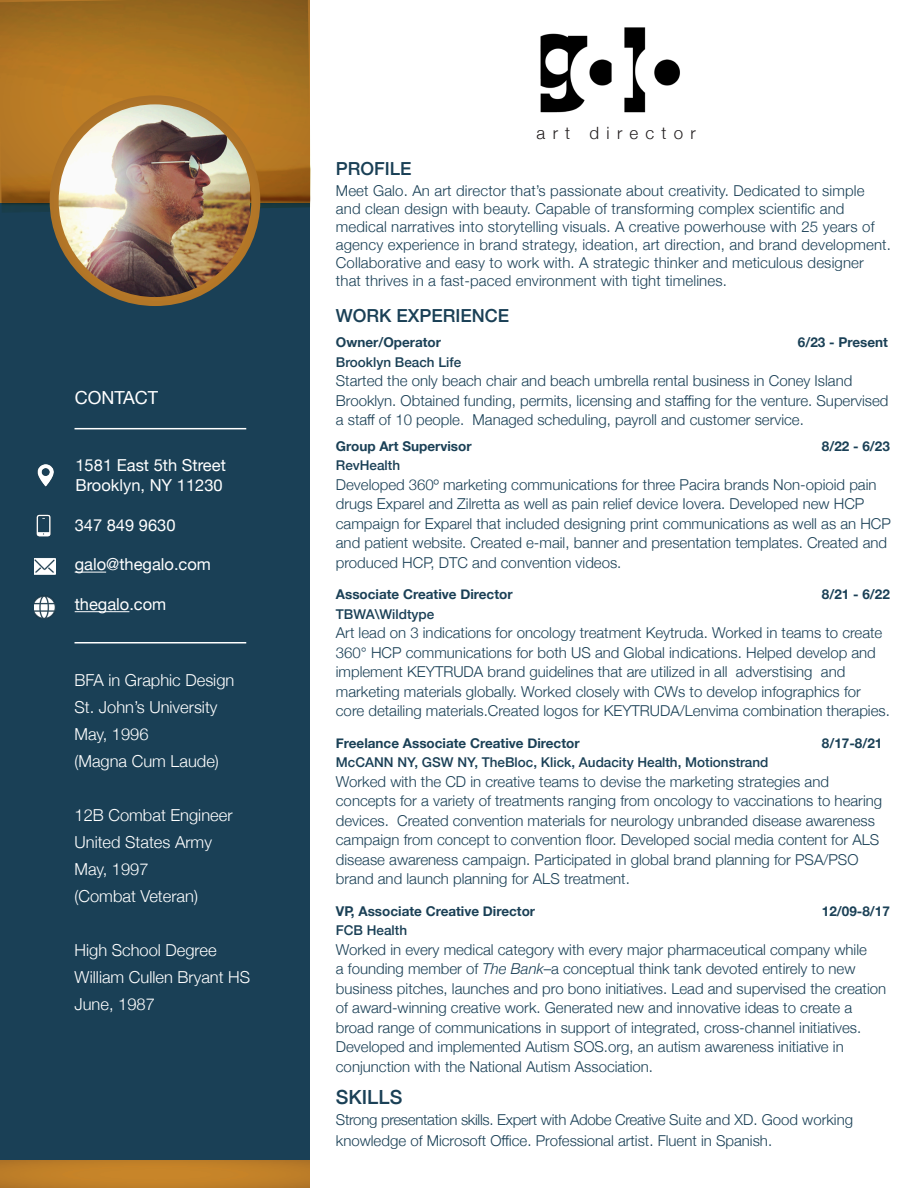
<style>
.page{position:relative;width:918px;height:1188px;background:#fff}
.page>*{position:absolute;margin:0;border:0;box-sizing:border-box;transform-origin:0 0}
.t1{font:500 19.5px "Helvetica Neue";color:#1a4056}
.t2{font:500 18px "Helvetica Neue";color:#1a4056}
.t3{font:18px "Helvetica Neue";color:#fff}
.t4{font:300 16.95px "Helvetica Neue";letter-spacing:.43em;color:#231f20}
.t5{font:300 16.5px/27px "Helvetica Neue";color:#fff}
.t6{font:16.5px "Helvetica Neue";color:#fff}
.t7{font:300 15px/19.5px "Helvetica Neue";color:#1a4056}
.t8{font:700 13.5px "Helvetica Neue";color:#1a4056}
.t9{font:500 13.5px "Helvetica Neue";color:#1a4056}
.s1{font-style:italic}
</style>
<div class="page">
<div style="left:0;top:1160px;width:310px;height:28px;background:#c18128"></div>
<div style="left:0;top:204px;width:310px;height:956px;background:#1a4056"></div>
<img style="left:0;top:0;width:311px;height:213px">
<img style="left:54px;top:100px;width:196px;height:202px">
<div style="left:50px;top:95px;width:210px;height:211px;border:9px solid #fff;border-radius:50%"></div>
<img style="left:540px;top:27px;width:140px;height:86px">
<hr style="left:75px;top:572px;width:31px;height:1px;background:#fff">
<hr style="left:75px;top:611px;width:54px;height:1px;background:#fff">
<hr style="left:75px;top:642px;width:171px;height:1px;background:#fff">
<hr style="left:75px;top:428px;width:171px;height:1px;background:#fff">
<img style="left:36px;top:464px;width:18px;height:73px">
<img style="left:34px;top:558px;width:22px;height:17px">
<img style="left:34px;top:595px;width:22px;height:23px">
<p class="t3" style="left:75px;top:384px;width:85px">CONTACT</p>
<p class="t6" style="left:75px;top:454px;width:152px">1581 East 5th Street</p>
<p class="t6" style="left:75px;top:473px;width:149px">Brooklyn, NY 11230</p>
<p class="t6" style="left:75px;top:513px;width:102px">347 849 9630</p>
<p class="t6" style="left:75px;top:553px;width:138px">galo@thegalo.com</p>
<p class="t6" style="left:75px;top:592px;width:93px">thegalo.com</p>
<p class="t5" style="left:75px;top:665px;width:161px">BFA in Graphic Design<br>St. John’s University<br>May, 1996<br>(Magna Cum Laude)</p>
<p class="t5" style="left:75px;top:800px;width:160px">12B Combat Engineer<br>United States Army<br>May, 1997<br>(Combat Veteran)</p>
<p class="t5" style="left:75px;top:935px;width:177px">High School Degree<br>William Cullen Bryant HS<br>June, 1987</p>
<p class="t4" style="left:537px;top:119px;width:161px">art director</p>
<p class="t2" style="left:336px;top:154px;width:77px">PROFILE</p>
<p class="t7" style="left:336px;top:180px;width:557px;line-height:18px">Meet Galo. An art director that’s passionate about creativity. Dedicated to simple and clean design with beauty. Capable of transforming complex scientific and medical narratives into storytelling visuals. A creative powerhouse with 25 years of agency experience in brand strategy, ideation, art direction, and brand development.<br>Collaborative and easy to work with. A strategic thinker and meticulous designer that thrives in a fast-paced environment with tight timelines.</p>
<p class="t2" style="left:336px;top:301px;width:175px">WORK EXPERIENCE</p>
<p class="t8" style="left:336px;top:332px;width:107px">Owner/Operator</p>
<p class="t8" style="left:798px;top:332px;width:92px">6/23 - Present</p>
<p class="t9" style="left:336px;top:351px;width:127px">Brooklyn Beach Life</p>
<p class="t7" style="left:336px;top:370px;width:554px">Started the only beach chair and beach umbrella rental business in Coney Island<br>Brooklyn. Obtained funding, permits, licensing and staffing for the venture. Supervised a staff of 10 people. Managed scheduling, payroll and customer service.</p>
<p class="t8" style="left:336px;top:435px;width:137px">Group Art Supervisor</p>
<p class="t8" style="left:822px;top:435px;width:70px">8/22 - 6/23</p>
<p class="t9" style="left:336px;top:455px;width:66px">RevHealth</p>
<p class="t7" style="left:336px;top:474px;width:557px">Developed 360º marketing communications for three Pacira brands Non-opioid pain drugs Exparel and Zilretta as well as pain relief device Iovera. Developed new HCP campaign for Exparel that included designing print communications as well as an HCP and patient website. Created e-mail, banner and presentation templates. Created and produced HCP, DTC and convention videos.</p>
<p class="t8" style="left:336px;top:584px;width:178px">Associate Creative Director</p>
<p class="t8" style="left:822px;top:584px;width:70px">8/21 - 6/22</p>
<p class="t9" style="left:336px;top:603px;width:100px">TBWA\Wildtype</p>
<p class="t7" style="left:336px;top:622px;width:556px">Art lead on 3 indications for oncology treatment Keytruda. Worked in teams to create 360° HCP communications for both US and Global indications. Helped develop and implement KEYTRUDA brand guidelines that are utilized in all adverstising and marketing materials globally. Worked closely with CWs to develop infographics for core detailing materials.Created logos for KEYTRUDA/Lenvima combination therapies.</p>
<p class="t8" style="left:336px;top:732px;width:245px">Freelance Associate Creative Director</p>
<p class="t8" style="left:822px;top:732px;width:62px">8/17-8/21</p>
<p class="t9" style="left:336px;top:752px;width:434px">McCANN NY, GSW NY, TheBloc, Klick, Audacity Health, Motionstrand</p>
<p class="t7" style="left:336px;top:771px;width:548px">Worked with the CD in creative teams to devise the marketing strategies and concepts for a variety of treatments ranging from oncology to vaccinations to hearing devices. Created convention materials for neurology unbranded disease awareness campaign from concept to convention floor. Developed social media content for ALS disease awareness campaign. Participated in global brand planning for PSA/PSO brand and launch planning for ALS treatment.</p>
<p class="t8" style="left:336px;top:900px;width:201px">VP, Associate Creative Director</p>
<p class="t8" style="left:822px;top:900px;width:70px">12/09-8/17</p>
<p class="t9" style="left:336px;top:920px;width:73px">FCB Health</p>
<p class="t7" style="left:336px;top:939px;width:552px">Worked in every medical category with every major pharmaceutical company while<br>a founding member of <span class="s1">The Bank</span>–a conceptual think tank devoted entirely to new business pitches, launches and pro bono initiatives. Lead and supervised the creation of award-winning creative work. Generated new and innovative ideas to create a broad range of communications in support of integrated, cross-channel initiatives.<br>Developed and implemented Autism SOS.org, an autism awareness initiative in conjunction with the National Autism Association.</p>
<p class="t1" style="left:336px;top:1082px;width:68px">SKILLS</p>
<p class="t7" style="left:336px;top:1108px;width:519px;line-height:21px">Strong presentation skills. Expert with Adobe Creative Suite and XD. Good working knowledge of Microsoft Office. Professional artist. Fluent in Spanish.</p>
</div>
